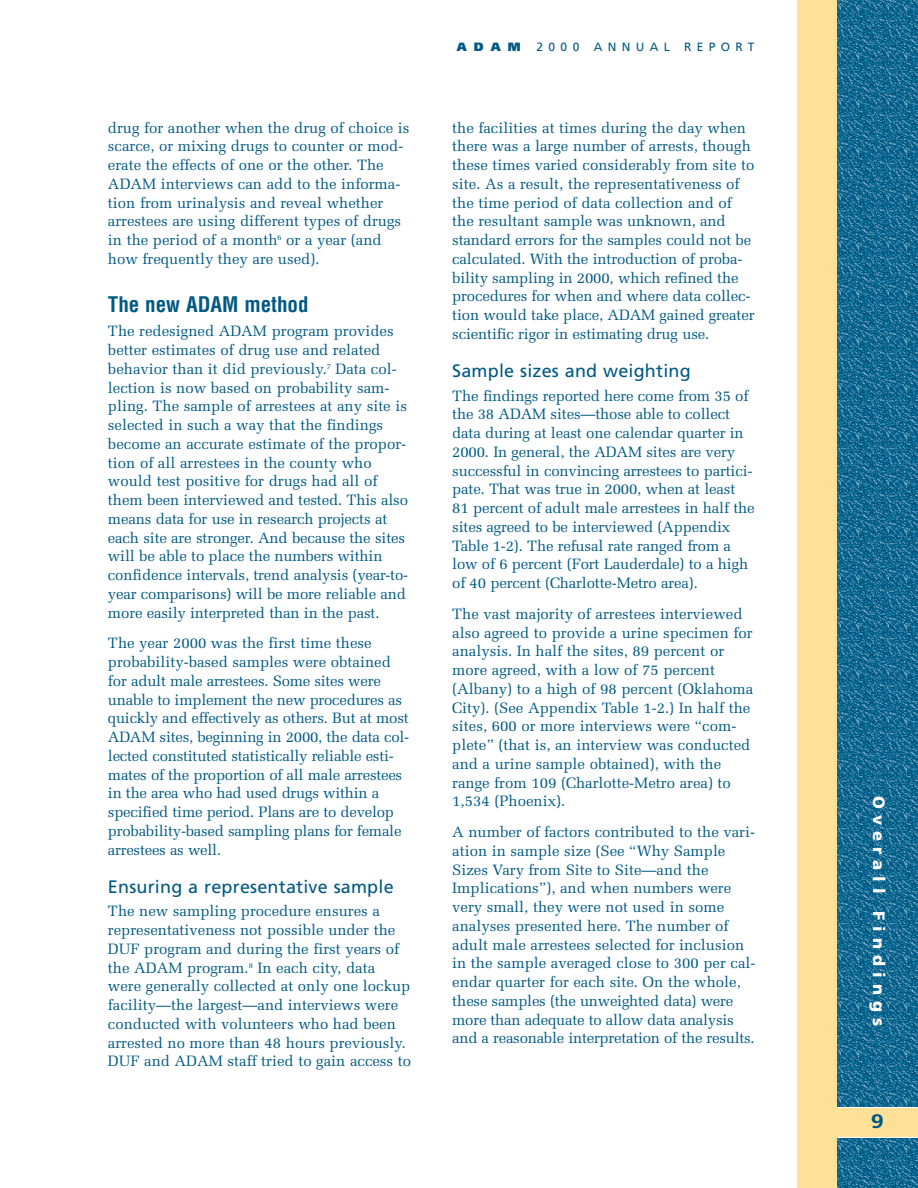
<style>
.page{position:relative;width:918px;height:1188px;background:#fff}
.page>*{position:absolute;margin:0;border:0;box-sizing:border-box;transform-origin:0 0}
.t1{font:700 condensed 21px "Helvetica";color:#005983}
.t2{font:700 19.5px "Frutiger";color:#005983;scale:1.2 1}
.t3{font:18px "Frutiger";letter-spacing:.01em;color:#005983}
.t4{font:900 16.5px "Frutiger";letter-spacing:.365em;color:#fff}
.t5{font:15px/18.8px "Melior";color:#005983}
.t6{font:12px "Frutiger";letter-spacing:.445em;color:#005983}
.t7{font:900 12px "Frutiger";color:#005983}
</style>
<div class="page">
<div style="left:797px;top:0;width:44px;height:1188px;background:#ffe097"></div>
<img style="left:837px;top:0;width:81px;height:1188px">
<div style="left:837px;top:1107px;width:81px;height:30px;background:#ffe097"></div>
<hr style="left:837px;top:1107px;width:81px;height:1px;background:#fff">
<hr style="left:837px;top:1137px;width:81px;height:1px;background:#fff">
<p class="t5" style="left:108px;top:120px;width:303px">drug for another when the drug of choice is scarce, or mixing drugs to counter or mod&shy;erate the effects of one or the other. The ADAM interviews can add to the informa&shy;tion from urinalysis and reveal whether arrestees are using different types of drugs in the period of a month<sup>6</sup> or a year (and how frequently they are used).</p>
<h1 class="t1" style="left:108px;top:296px;width:202px">The new ADAM method</h1>
<p class="t5" style="left:108px;top:323px;width:302px">The redesigned ADAM program provides better estimates of drug use and related behavior than it did previously.<sup>7</sup> Data col&shy;lection is now based on probability sam&shy;pling. The sample of arrestees at any site is selected in such a way that the findings become an accurate estimate of the propor&shy;tion of all arrestees in the county who would test positive for drugs had all of them been interviewed and tested. This also means data for use in research projects at each site are stronger. And because the sites will be able to place the numbers within confidence intervals, trend analysis (year-to&shy;year comparisons) will be more reliable and more easily interpreted than in the past.</p>
<p class="t5" style="left:108px;top:635px;width:303px">The year 2000 was the first time these probability-based samples were obtained for adult male arrestees. Some sites were unable to implement the new procedures as quickly and effectively as others. But at most ADAM sites, beginning in 2000, the data col&shy;lected constituted statistically reliable esti&shy;mates of the proportion of all male arrestees in the area who had used drugs within a specified time period. Plans are to develop probability-based sampling plans for female arrestees as well.</p>
<p class="t3" style="left:108px;top:880px;width:287px">Ensuring a representative sample</p>
<p class="t5" style="left:108px;top:903px;width:305px">The new sampling procedure ensures a representativeness not possible under the DUF program and during the first years of the ADAM program.<sup>8</sup> In each city, data were generally collected at only one lockup facility—the largest—and interviews were conducted with volunteers who had been arrested no more than 48 hours previously.<br>DUF and ADAM staff tried to gain access to</p>
<p class="t7" style="left:457px;top:42px;width:65px">ADAM</p>
<p class="t6" style="left:537px;top:42px;width:219px">2000 ANNUAL REPORT</p>
<p class="t5" style="left:452px;top:120px;width:304px">the facilities at times during the day when there was a large number of arrests, though these times varied considerably from site to site. As a result, the representativeness of the time period of data collection and of the resultant sample was unknown, and standard errors for the samples could not be calculated. With the introduction of proba&shy;bility sampling in 2000, which refined the procedures for when and where data collec&shy;tion would take place, ADAM gained greater scientific rigor in estimating drug use.</p>
<p class="t3" style="left:452px;top:364px;width:240px">Sample sizes and weighting</p>
<p class="t5" style="left:452px;top:388px;width:304px">The findings reported here come from 35 of the 38 ADAM sites—those able to collect data during at least one calendar quarter in 2000. In general, the ADAM sites are very successful in convincing arrestees to partici&shy;pate. That was true in 2000, when at least 81 percent of adult male arrestees in half the sites agreed to be interviewed (Appendix Table 1-2). The refusal rate ranged from a low of 6 percent (Fort Lauderdale) to a high of 40 percent (Charlotte-Metro area).</p>
<p class="t5" style="left:452px;top:606px;width:303px">The vast majority of arrestees interviewed also agreed to provide a urine specimen for analysis. In half the sites, 89 percent or more agreed, with a low of 75 percent (Albany) to a high of 98 percent (Oklahoma City). (See Appendix Table 1-2.) In half the sites, 600 or more interviews were “com&shy;plete” (that is, an interview was conducted and a urine sample obtained), with the range from 109 (Charlotte-Metro area) to 1,534 (Phoenix).</p>
<p class="t5" style="left:452px;top:824px;width:305px">A number of factors contributed to the vari&shy;ation in sample size (See “Why Sample Sizes Vary from Site to Site—and the Implications”), and when numbers were very small, they were not used in some analyses presented here. The number of adult male arrestees selected for inclusion in the sample averaged close to 300 per cal&shy;endar quarter for each site. On the whole, these samples (the unweighted data) were more than adequate to allow data analysis and a reasonable interpretation of the results.</p>
<p class="t4" style="left:885px;top:796px;width:232px;rotate:90deg">Overall Findings</p>
<h2 class="t2" style="left:871px;top:1114px;width:12px">9</h2>
</div>
